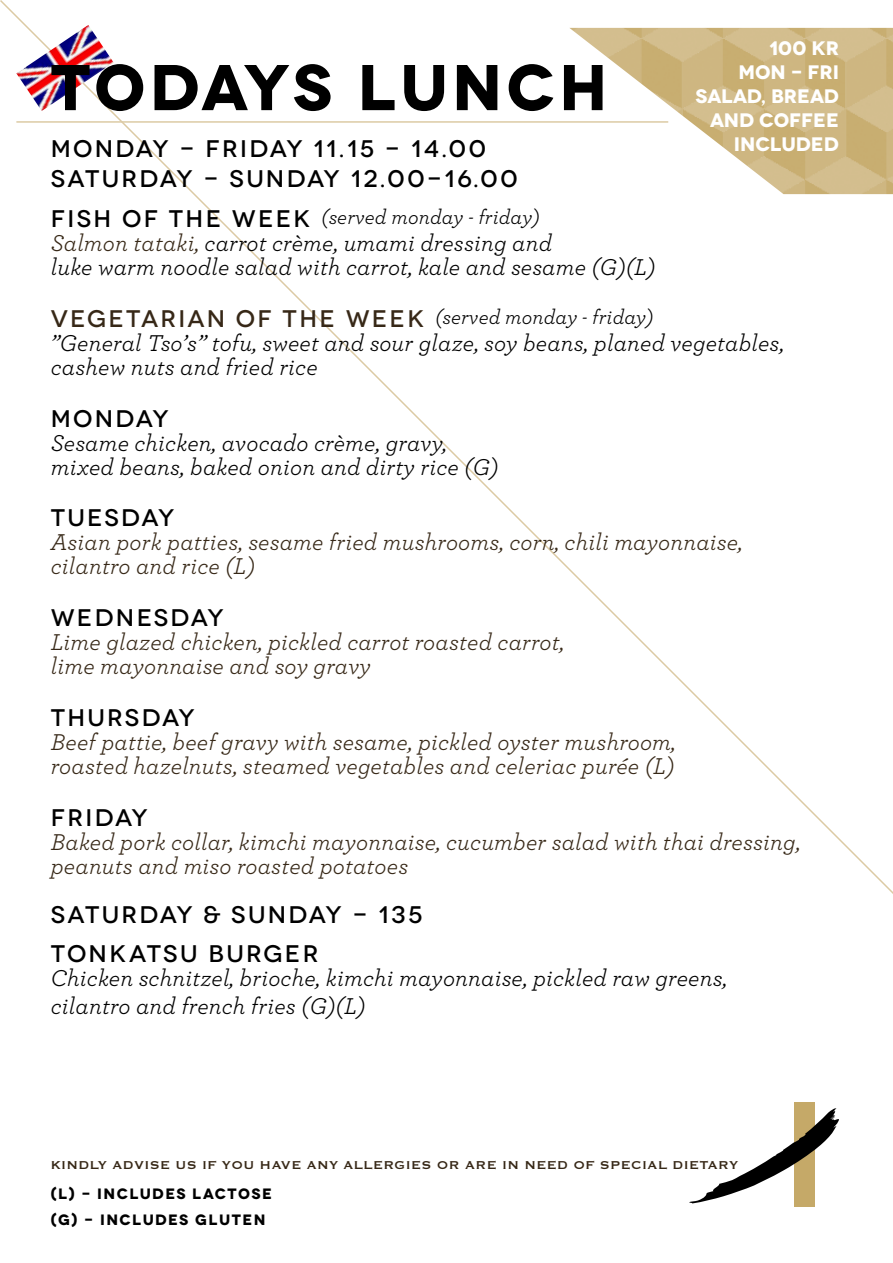
<style>
.page{position:relative;width:893px;height:1263px;background:#fff}
.page>*{position:absolute;margin:0;border:0;box-sizing:border-box;transform-origin:0 0}
.t1{font:700 64.5px "Novecentowide";letter-spacing:.06em;color:#000}
.t2{font:italic 24px/24px "Archer";letter-spacing:.01em;color:#372817}
.t3{font:italic 24px/24px "Archer";letter-spacing:.01em;color:#000}
.t4{font:500 24px/39px "Novecentowide";letter-spacing:.09em;color:#000}
.t5{font:italic 21px "Archer";letter-spacing:.01em;color:#000}
.t6{font:700 19.5px/24px "Novecentowide";color:#fff;text-align:right}
.t7{font:15px "Copperplate Gothic Std 31 BC";letter-spacing:.025em;color:#372817}
.t8{font:700 15px/26.2px "Novecentowide";letter-spacing:.095em;color:#000}
.s1{font-family:"Novecentowide";font-weight:500;font-style:normal;font-size:24px}
.s2{color:#372817}
.s3{font-family:"Novecentowide";font-weight:500;font-style:normal;font-size:24px;color:#372817}
</style>
<div class="page">
<hr style="left:16px;top:121px;width:652px;height:2px;background:#dccaa4">
<div style="left:793px;top:1102px;width:21px;height:105px;background:#c5a968"></div>
<svg style="left:689px;top:1108px;width:150px;height:95px"></svg>
<img style="left:16px;top:25px;width:98px;height:86px">
<img style="left:569px;top:28px;width:324px;height:166px">
<h1 class="t1" style="left:51px;top:47px;width:558px">TODAYS LUNCH</h1>
<p class="t4" style="left:51px;top:135px;width:468px;line-height:29.2px">MONDAY - FRIDAY 11.15 - 14.00<br>SATURDAY - SUNDAY 12.00-16.00</p>
<p class="t6" style="left:696px;top:36px;width:145px">100 KR<br>MON - FRI<br>SALAD, BREAD<br>AND COFFEE<br>INCLUDED</p>
<p class="t5" style="left:51px;top:202px;width:490px"><span class="s1">FISH OF THE WEEK</span> (served monday - friday)</p>
<p class="t3" style="left:51px;top:230px;width:606px"><span class="s2">Salmon tataki,</span> carrot crème, umami dressing and<br>luke warm noodle salad with carrot, kale and sesame (G)(L)</p>
<p class="t5" style="left:51px;top:302px;width:604px"><span class="s3">VEGETARIAN OF THE WEEK</span> (served monday - friday)</p>
<p class="t3" style="left:51px;top:330px;width:735px">”General Tso’s” tofu, sweet and sour glaze, soy beans, planed vegetables, cashew nuts and fried rice</p>
<p class="t4" style="left:51px;top:399px;width:119px">MONDAY</p>
<p class="t3" style="left:51px;top:429px;width:449px">Sesame chicken, avocado crème, gravy, mixed beans, baked onion and dirty rice (G)</p>
<p class="t4" style="left:51px;top:499px;width:125px">TUESDAY</p>
<p class="t2" style="left:51px;top:529px;width:693px">Asian pork patties, sesame fried mushrooms, corn, chili mayonnaise, cilantro and rice (L)</p>
<p class="t4" style="left:51px;top:598px;width:174px">WEDNESDAY</p>
<p class="t2" style="left:51px;top:629px;width:515px">Lime glazed chicken, pickled carrot roasted carrot, lime mayonnaise and soy gravy</p>
<p class="t4" style="left:51px;top:698px;width:145px">THURSDAY</p>
<p class="t2" style="left:51px;top:729px;width:626px">Beef pattie, beef gravy with sesame, pickled oyster mushroom, roasted hazelnuts, steamed vegetables and celeriac purée (L)</p>
<p class="t4" style="left:51px;top:798px;width:99px">FRIDAY</p>
<p class="t2" style="left:51px;top:828px;width:751px">Baked pork collar, kimchi mayonnaise, cucumber salad with thai dressing, peanuts and miso roasted potatoes</p>
<p class="t4" style="left:51px;top:895px;width:373px">SATURDAY &amp; SUNDAY - 135<br>TONKATSU BURGER</p>
<p class="t3" style="left:51px;top:962px;width:678px;line-height:28.5px">Chicken schnitzel, brioche, kimchi mayonnaise, pickled raw greens, cilantro and french fries (G)(L)</p>
<p class="t7" style="left:51px;top:1158px;width:689px">KINDLY ADVISE US IF YOU HAVE ANY ALLERGIES OR ARE IN NEED OF SPECIAL DIETARY</p>
<p class="t8" style="left:51px;top:1180px;width:223px">(L) - INCLUDES LACTOSE (G) - INCLUDES GLUTEN</p>
</div>
